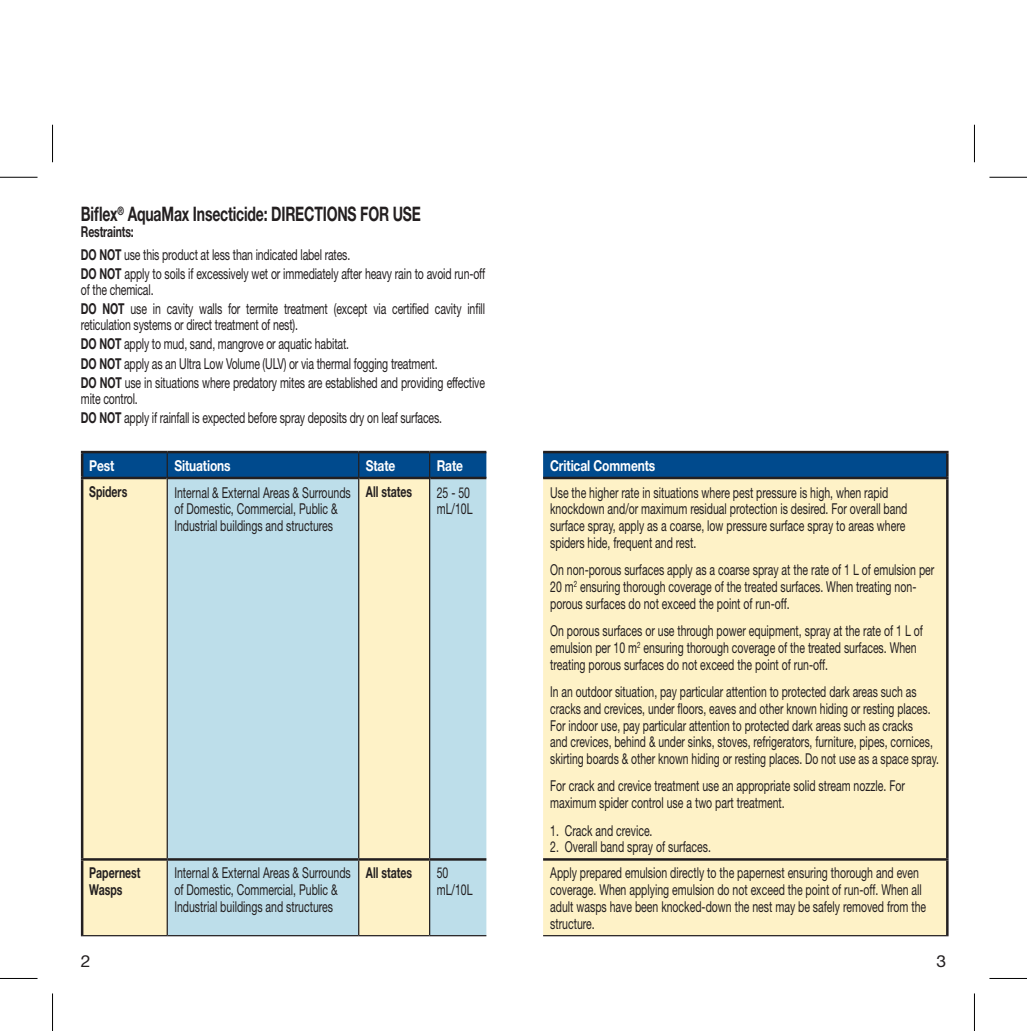
<style>
.page{position:relative;width:1027px;height:1031px;background:#fff}
.page>*{position:absolute;margin:0;border:0;box-sizing:border-box;transform-origin:0 0}
.t1{font:700 20px "Helvetica Neue";letter-spacing:-.015em;color:#231f20;scale:.7 1}
.t2{font:15px/16.8px "Helvetica Neue";color:#231f20;scale:.7 1}
.t3{font:15px/16.8px "Helvetica Neue";color:#231f20;scale:.69 1}
.t4{font:700 15px "Helvetica Neue";letter-spacing:-.01em;color:#fff;scale:.8 1}
.t5{font:700 15px/16.8px "Helvetica Neue";color:#231f20;scale:.7 1}
.s1{font-weight:700}
</style>
<div class="page">
<svg style="left:83px;top:478px;width:862px;height:457px;background:#fdf2cc"></svg>
<svg style="left:168px;top:479px;width:318px;height:456px;background:#cae1e1"></svg>
<hr style="left:81px;top:451px;width:86px;height:2px;background:#231f20">
<hr style="left:81px;top:453px;width:2px;height:23px;background:#231f20">
<hr style="left:167px;top:451px;width:191px;height:2px;background:#231f20">
<hr style="left:358px;top:451px;width:71px;height:2px;background:#231f20">
<hr style="left:429px;top:451px;width:57px;height:2px;background:#231f20">
<hr style="left:543px;top:451px;width:405px;height:2px;background:#231f20">
<hr style="left:945px;top:453px;width:3px;height:23px;background:#231f20">
<hr style="left:81px;top:476px;width:86px;height:3px;background:#231f20">
<hr style="left:81px;top:479px;width:2px;height:379px;background:#231f20">
<hr style="left:168px;top:476px;width:190px;height:3px;background:#231f20">
<hr style="left:359px;top:476px;width:70px;height:3px;background:#231f20">
<hr style="left:430px;top:476px;width:56px;height:3px;background:#231f20">
<hr style="left:543px;top:476px;width:405px;height:3px;background:#231f20">
<hr style="left:945px;top:479px;width:3px;height:379px;background:#231f20">
<hr style="left:81px;top:860px;width:2px;height:75px;background:#231f20">
<hr style="left:945px;top:860px;width:3px;height:75px;background:#231f20">
<svg style="left:82px;top:452px;width:865px;height:26px;background:#155289"></svg>
<hr style="left:167px;top:478px;width:1px;height:380px;background:#231f20">
<hr style="left:358px;top:478px;width:1px;height:380px;background:#231f20">
<hr style="left:429px;top:478px;width:1px;height:380px;background:#231f20">
<hr style="left:167px;top:860px;width:1px;height:75px;background:#231f20">
<hr style="left:358px;top:860px;width:1px;height:75px;background:#231f20">
<hr style="left:429px;top:860px;width:1px;height:75px;background:#231f20">
<hr style="left:81px;top:935px;width:86px;height:1px;background:#231f20">
<hr style="left:167px;top:935px;width:191px;height:1px;background:#231f20">
<hr style="left:358px;top:935px;width:71px;height:1px;background:#231f20">
<hr style="left:429px;top:935px;width:57px;height:1px;background:#231f20">
<hr style="left:543px;top:935px;width:405px;height:1px;background:#231f20">
<hr style="left:81px;top:858px;width:86px;height:2px;background:#231f20">
<hr style="left:167px;top:858px;width:191px;height:2px;background:#231f20">
<hr style="left:358px;top:858px;width:71px;height:2px;background:#231f20">
<hr style="left:429px;top:858px;width:57px;height:2px;background:#231f20">
<hr style="left:543px;top:858px;width:405px;height:2px;background:#231f20">
<hr style="left:0;top:177px;width:38px;height:1px;background:#000">
<hr style="left:989px;top:177px;width:37px;height:1px;background:#000">
<hr style="left:0;top:978px;width:38px;height:1px;background:#000">
<hr style="left:989px;top:978px;width:37px;height:1px;background:#000">
<hr style="left:52px;top:125px;width:1px;height:37px;background:#000">
<hr style="left:52px;top:993px;width:1px;height:37px;background:#000">
<hr style="left:973px;top:125px;width:1px;height:37px;background:#000">
<hr style="left:973px;top:993px;width:1px;height:37px;background:#000">
<h1 class="t1" style="left:81px;top:202px;width:487px">Biflex<sup>®</sup> AquaMax Insecticide: DIRECTIONS FOR USE</h1>
<p class="t2" style="left:81px;top:220px;width:386px;line-height:22.8px"><span class="s1">Restraints:<br>DO NOT</span> use this product at less than indicated label rates.</p>
<p class="t2" style="left:81px;top:266px;width:579px;line-height:15.8px"><span class="s1">DO NOT</span> apply to soils if excessively wet or immediately after heavy rain to avoid run-off of the chemical.</p>
<p class="t2" style="left:81px;top:301px;width:579px;line-height:15.8px"><span class="s1">DO NOT</span> use in cavity walls for termite treatment (except via certified cavity infill reticulation systems or direct treatment of nest).</p>
<p class="t2" style="left:81px;top:334px;width:578px;line-height:19.2px"><span class="s1">DO NOT</span> apply to mud, sand, mangrove or aquatic habitat.<br><span class="s1">DO NOT</span> apply as an Ultra Low Volume (ULV) or via thermal fogging treatment.<br><span class="s1">DO NOT</span> use in situations where predatory mites are established and providing effective</p>
<p class="t2" style="left:81px;top:388px;width:517px;line-height:19.2px">mite control.<br><span class="s1">DO NOT</span> apply if rainfall is expected before spray deposits dry on leaf surfaces.</p>
<p class="t4" style="left:89px;top:456px;width:33px">Pest</p>
<p class="t4" style="left:174px;top:456px;width:72px">Situations</p>
<p class="t4" style="left:366px;top:456px;width:38px">State</p>
<p class="t4" style="left:436px;top:456px;width:34px">Rate</p>
<p class="t4" style="left:550px;top:456px;width:133px">Critical Comments</p>
<p class="t5" style="left:89px;top:483px;width:56px">Spiders</p>
<p class="t2" style="left:174px;top:483px;width:253px">Internal &amp; External Areas &amp; Surrounds of Domestic, Commercial, Public &amp;<br>Industrial buildings and structures</p>
<p class="t5" style="left:366px;top:483px;width:68px">All states</p>
<p class="t2" style="left:436px;top:483px;width:53px">25 - 50 mL/1 0L</p>
<p class="t2" style="left:550px;top:483px;width:512px">Use the higher rate in situations where pest pressure is high, when rapid knockdown and/or maximum residual protection is desired. For overall band surface spray, apply as a coarse, low pressure surface spray to areas where spiders hide, frequent and rest.</p>
<p class="t2" style="left:550px;top:561px;width:550px">On non-porous surfaces apply as a coarse spray at the rate of 1 L of emulsion per<br>20 m<sup>2</sup> ensuring thorough coverage of the treated surfaces. When treating non&shy;porous surfaces do not exceed the point of run-off.</p>
<p class="t2" style="left:550px;top:622px;width:534px">On porous surfaces or use through power equipment, spray at the rate of 1 L of emulsion per 1 0 m<sup>2</sup> ensuring thorough coverage of the treated surfaces. When treating porous surfaces do not exceed the point of run-off.</p>
<p class="t3" style="left:550px;top:683px;width:565px">In an outdoor situation, pay particular attention to protected dark areas such as cracks and crevices, under floors, eaves and other known hiding or resting places.<br>For indoor use, pay particular attention to protected dark areas such as cracks<br>and crevices, behind &amp; under sinks, stoves, refrigerators, furniture, pipes, cornices, skirting boards &amp; other known hiding or resting places. Do not use as a space spray.</p>
<p class="t2" style="left:550px;top:777px;width:508px">For crack and crevice treatment use an appropriate solid stream nozzle. For maximum spider control use a two part treatment.</p>
<p class="t2" style="left:550px;top:821px;width:148px">1 . Crack and crevice.</p>
<p class="t2" style="left:550px;top:838px;width:231px">2. Overall band spray of surfaces.</p>
<p class="t5" style="left:89px;top:864px;width:75px">Papernest<br>Wasps</p>
<p class="t2" style="left:174px;top:864px;width:253px">Internal &amp; External Areas &amp; Surrounds of Domestic, Commercial, Public &amp;<br>Industrial buildings and structures</p>
<p class="t5" style="left:366px;top:864px;width:68px">All states</p>
<p class="t2" style="left:436px;top:864px;width:53px">50 mL/1 0L</p>
<p class="t2" style="left:550px;top:864px;width:538px">Apply prepared emulsion directly to the papernest ensuring thorough and even coverage. When applying emulsion do not exceed the point of run-off. When all adult wasps have been knocked-down the nest may be safely removed from the structure.</p>
</div>
